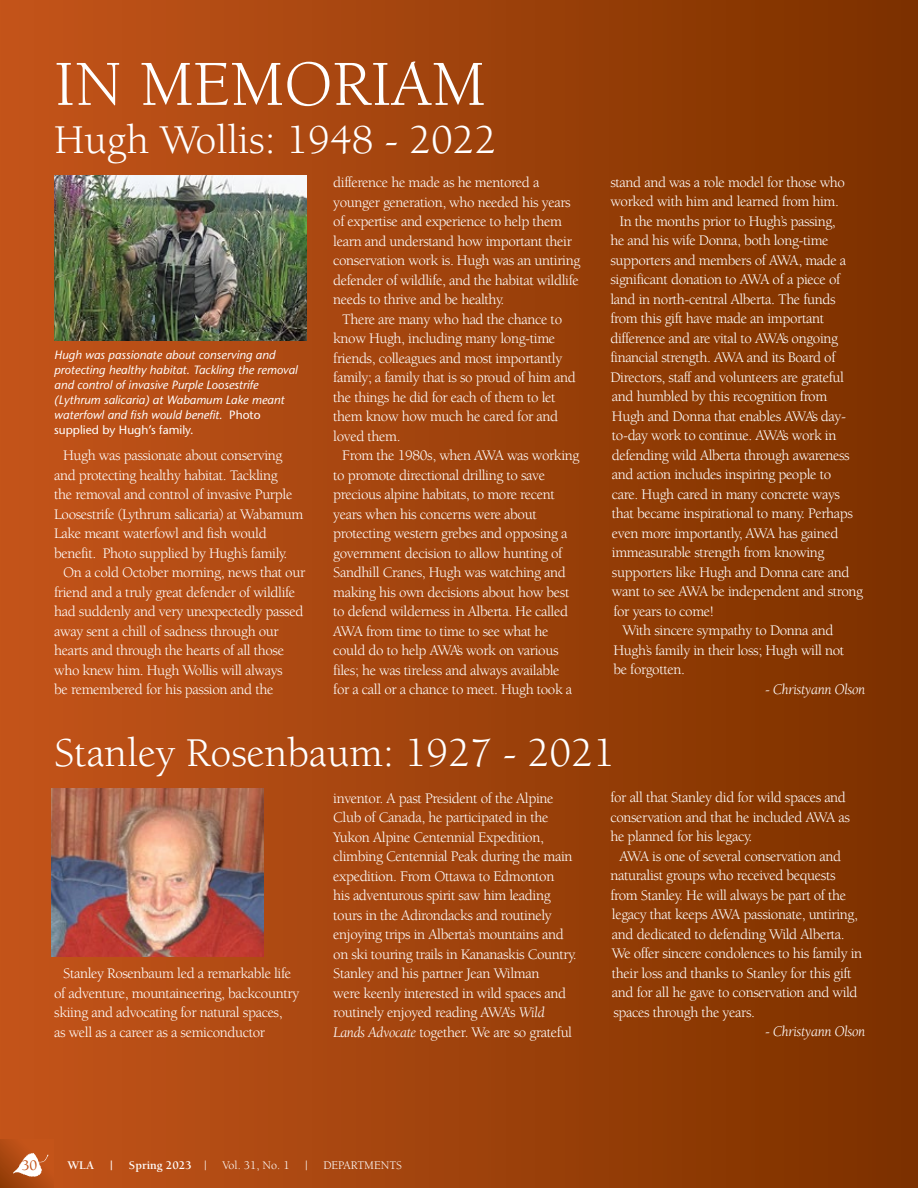
<style>
.page{position:relative;width:918px;height:1188px;background:#fff}
.page>*{position:absolute;margin:0;border:0;box-sizing:border-box;transform-origin:0 0}
.t1{font:66px "Berkeley";color:#fff}
.t2{font:42px "Berkeley";color:#fff}
.t3{font:15px/19.5px "Berkeley";letter-spacing:-.025em;color:#fff}
.t4{font:italic 15px "Berkeley";letter-spacing:-.025em;color:#fff}
.t5{font:500 15px "Berkeley";color:#c45419}
.t6{font:italic 12px/15px "Stone Sans";color:#fff}
.t7{font:12px "Berkeley";color:#fff}
.t8{font:700 12px "Berkeley";color:#fff}
.s1{font-style:normal}
.s2{font-style:italic}
.s3{font-weight:400}
</style>
<div class="page">
<div style="left:0;top:0;width:918px;height:1188px;background:linear-gradient(to right,#c4541b,#7b3000)"></div>
<img style="left:55px;top:176px;width:251px;height:165px">
<img style="left:52px;top:788px;width:211px;height:168px">
<svg style="left:0;top:1139px;width:53px;height:49px;background:#b14a12"></svg>
<svg style="left:13px;top:1153px;width:36px;height:24px"></svg>
<h1 class="t1" style="left:54px;top:49px;width:433px">IN MEMORIAM</h1>
<h2 class="t2" style="left:54px;top:118px;width:444px">Hugh Wollis: 1948 - 2022</h2>
<p class="t6" style="left:54px;top:347px;width:245px">Hugh was passionate about conserving and protecting healthy habitat. Tackling the removal and control of invasive Purple Loosestrife (Lythrum salicaria) at Wabamum Lake meant waterfowl and fish would benefit. <span class="s1">Photo supplied by Hugh’s family.</span></p>
<p class="t3" style="left:63px;top:446px;width:221px">Hugh was passionate about conserving</p>
<p class="t3" style="left:54px;top:466px;width:225px">and protecting healthy habitat. Tackling</p>
<p class="t3" style="left:54px;top:485px;width:240px">the removal and control of invasive Purple</p>
<p class="t3" style="left:54px;top:505px;width:251px">Loosestrife (Lythrum salicaria) at Wabamum</p>
<p class="t3" style="left:54px;top:524px;width:214px">Lake meant waterfowl and fish would</p>
<p class="t3" style="left:54px;top:544px;width:235px">benefit. Photo supplied by Hugh’s family.</p>
<p class="t3" style="left:63px;top:563px;width:244px">On a cold October morning, news that our</p>
<p class="t3" style="left:54px;top:583px;width:243px">friend and a truly great defender of wildlife</p>
<p class="t3" style="left:54px;top:602px;width:251px">had suddenly and very unexpectedly passed</p>
<p class="t3" style="left:54px;top:622px;width:226px">away sent a chill of sadness through our</p>
<p class="t3" style="left:54px;top:641px;width:231px">hearts and through the hearts of all those</p>
<p class="t3" style="left:54px;top:661px;width:230px">who knew him. Hugh Wollis will always</p>
<p class="t3" style="left:54px;top:680px;width:221px">be remembered for his passion and the</p>
<p class="t3" style="left:333px;top:173px;width:208px">difference he made as he mentored a</p>
<p class="t3" style="left:333px;top:192px;width:239px">younger generation, who needed his years</p>
<p class="t3" style="left:333px;top:212px;width:230px">of expertise and experience to help them</p>
<p class="t3" style="left:333px;top:231px;width:240px">learn and understand how important their</p>
<p class="t3" style="left:333px;top:251px;width:249px">conservation work is. Hugh was an untiring</p>
<p class="t3" style="left:333px;top:270px;width:247px">defender of wildlife, and the habitat wildlife</p>
<p class="t3" style="left:333px;top:290px;width:173px">needs to thrive and be healthy.</p>
<p class="t3" style="left:342px;top:309px;width:221px">There are many who had the chance to</p>
<p class="t3" style="left:333px;top:329px;width:224px">know Hugh, including many long-time</p>
<p class="t3" style="left:333px;top:348px;width:231px">friends, colleagues and most importantly</p>
<p class="t3" style="left:333px;top:368px;width:244px">family; a family that is so proud of him and</p>
<p class="t3" style="left:333px;top:387px;width:224px">the things he did for each of them to let</p>
<p class="t3" style="left:333px;top:407px;width:226px">them know how much he cared for and</p>
<p class="t3" style="left:333px;top:426px;width:69px">loved them.</p>
<p class="t3" style="left:342px;top:446px;width:239px">From the 1980s, when AWA was working</p>
<p class="t3" style="left:333px;top:465px;width:213px">to promote directional drilling to save</p>
<p class="t3" style="left:333px;top:485px;width:223px">precious alpine habitats, to more recent</p>
<p class="t3" style="left:333px;top:504px;width:205px">years when his concerns were about</p>
<p class="t3" style="left:333px;top:524px;width:236px">protecting western grebes and opposing a</p>
<p class="t3" style="left:333px;top:543px;width:231px">government decision to allow hunting of</p>
<p class="t3" style="left:333px;top:563px;width:234px">Sandhill Cranes, Hugh was watching and</p>
<p class="t3" style="left:333px;top:582px;width:238px">making his own decisions about how best</p>
<p class="t3" style="left:333px;top:602px;width:236px">to defend wilderness in Alberta. He called</p>
<p class="t3" style="left:333px;top:621px;width:217px">AWA from time to time to see what he</p>
<p class="t3" style="left:333px;top:641px;width:227px">could do to help AWA’s work on various</p>
<p class="t3" style="left:333px;top:660px;width:228px">files; he was tireless and always available</p>
<p class="t3" style="left:333px;top:680px;width:241px">for a call or a chance to meet. Hugh took a</p>
<p class="t3" style="left:610px;top:173px;width:236px">stand and was a role model for those who</p>
<p class="t3" style="left:610px;top:192px;width:230px">worked with him and learned from him.</p>
<p class="t3" style="left:619px;top:212px;width:218px">In the months prior to Hugh’s passing,</p>
<p class="t3" style="left:610px;top:231px;width:220px">he and his wife Donna, both long-time</p>
<p class="t3" style="left:610px;top:251px;width:237px">supporters and members of AWA, made a</p>
<p class="t3" style="left:610px;top:270px;width:231px">significant donation to AWA of a piece of</p>
<p class="t3" style="left:610px;top:290px;width:227px">land in north-central Alberta. The funds</p>
<p class="t3" style="left:610px;top:309px;width:215px">from this gift have made an important</p>
<p class="t3" style="left:610px;top:329px;width:229px">difference and are vital to AWA’s ongoing</p>
<p class="t3" style="left:610px;top:348px;width:227px">financial strength. AWA and its Board of</p>
<p class="t3" style="left:610px;top:368px;width:235px">Directors, staff and volunteers are grateful</p>
<p class="t3" style="left:612px;top:387px;width:217px">and humbled by this recognition from</p>
<p class="t3" style="left:612px;top:407px;width:236px">Hugh and Donna that enables AWA’s day-</p>
<p class="t3" style="left:612px;top:426px;width:226px">to-day work to continue. AWA’s work in</p>
<p class="t3" style="left:612px;top:446px;width:239px">defending wild Alberta through awareness</p>
<p class="t3" style="left:612px;top:465px;width:221px">and action includes inspiring people to</p>
<p class="t3" style="left:612px;top:485px;width:230px">care. Hugh cared in many concrete ways</p>
<p class="t3" style="left:612px;top:504px;width:243px">that became inspirational to many. Perhaps</p>
<p class="t3" style="left:612px;top:524px;width:228px">even more importantly, AWA has gained</p>
<p class="t3" style="left:612px;top:543px;width:214px">immeasurable strength from knowing</p>
<p class="t3" style="left:612px;top:563px;width:239px">supporters like Hugh and Donna care and</p>
<p class="t3" style="left:612px;top:582px;width:253px">want to see AWA be independent and strong</p>
<p class="t3" style="left:613px;top:602px;width:102px">for years to come!</p>
<p class="t3" style="left:622px;top:621px;width:212px">With sincere sympathy to Donna and</p>
<p class="t3" style="left:613px;top:641px;width:232px">Hugh’s family in their loss; Hugh will not</p>
<p class="t3" style="left:613px;top:660px;width:73px">be forgotten.</p>
<p class="t4" style="left:765px;top:681px;width:102px">- Christyann Olson</p>
<h2 class="t2" style="left:54px;top:731px;width:562px">Stanley Rosenbaum: 1927 - 2021</h2>
<p class="t3" style="left:54px;top:964px;width:247px;text-indent:9px">Stanley Rosenbaum led a remarkable life of adventure, mountaineering, backcountry skiing and advocating for natural spaces,<br>as well as a career as a semiconductor</p>
<p class="t3" style="left:333px;top:789px;width:245px">inventor. A past President of the Alpine Club of Canada, he participated in the Yukon Alpine Centennial Expedition, climbing Centennial Peak during the main expedition. From Ottawa to Edmonton<br>his adventurous spirit saw him leading tours in the Adirondacks and routinely enjoying trips in Alberta’s mountains and on ski touring trails in Kananaskis Country.<br>Stanley and his partner Jean Wilman<br>were keenly interested in wild spaces and routinely enjoyed reading AWA’s <span class="s2">Wild Lands Advocate</span> together. We are so grateful</p>
<p class="t3" style="left:610px;top:788px;width:241px">for all that Stanley did for wild spaces and conservation and that he included AWA as he planned for his legacy.</p>
<p class="t3" style="left:610px;top:847px;width:253px;text-indent:9px">AWA is one of several conservation and naturalist groups who received bequests from Stanley. He will always be part of the legacy that keeps AWA passionate, untiring, and dedicated to defending Wild Alberta.<br>We offer sincere condolences to his family in their loss and thanks to Stanley for this gift and for all he gave to conservation and wild spaces through the years.</p>
<p class="t4" style="left:765px;top:1024px;width:102px">- Christyann Olson</p>
<p class="t5" style="left:22px;top:1157px;width:17px">30</p>
<p class="t8" style="left:68px;top:1159px;width:28px">WLA</p>
<p class="t8" style="left:110px;top:1159px;width:4px">|</p>
<p class="t8" style="left:129px;top:1159px;width:79px">Spring 2023 <span class="s3">|</span></p>
<p class="t7" style="left:222px;top:1159px;width:69px">Vol. 31, No. 1</p>
<p class="t7" style="left:305px;top:1159px;width:4px">|</p>
<p class="t7" style="left:323px;top:1159px;width:80px">DEPARTMENTS</p>
</div>
